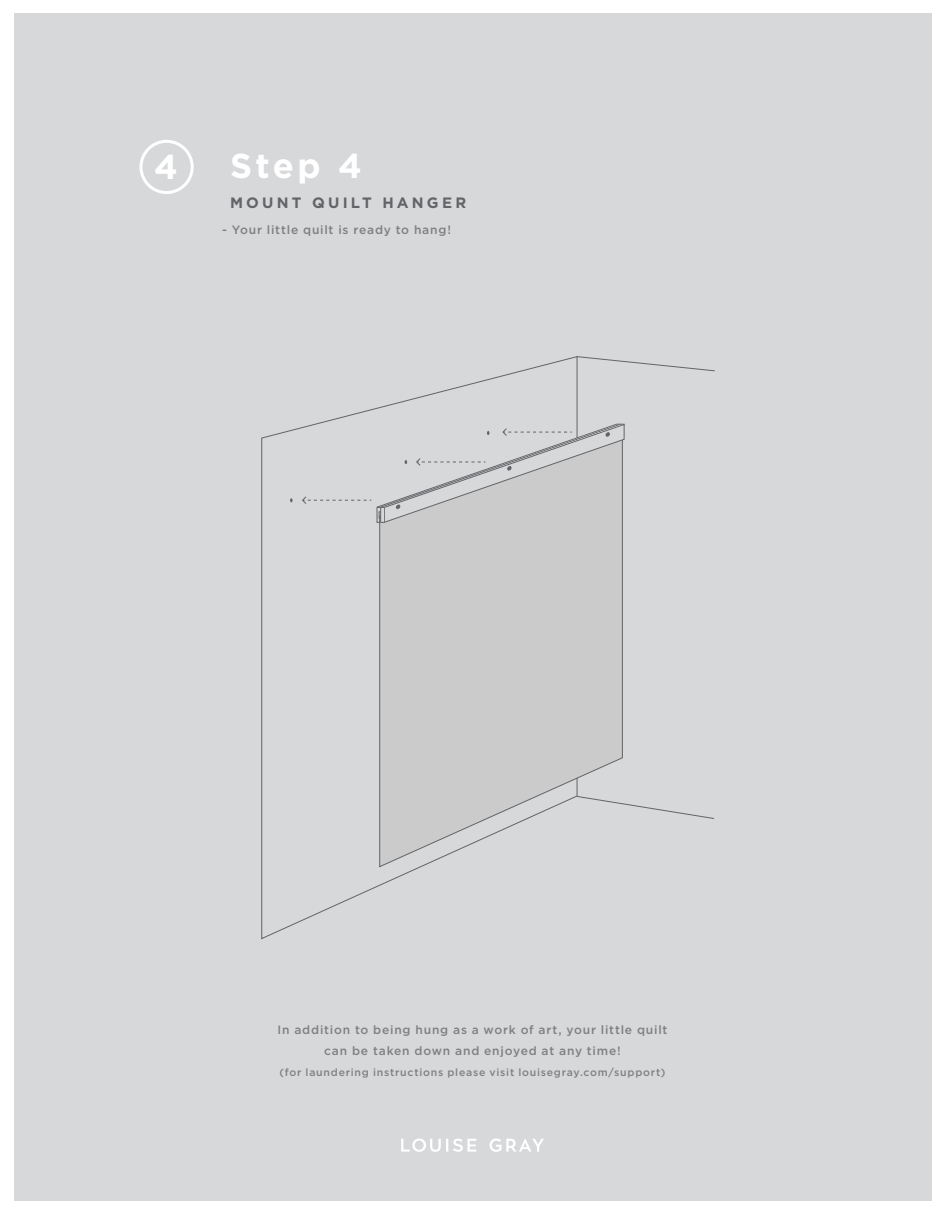
<style>
.page{position:relative;width:945px;height:1215px;background:#fff}
.page>*{position:absolute;margin:0;border:0;box-sizing:border-box;transform-origin:0 0}
.t1{font:700 34.5px "Gotham";color:#fff}
.t2{font:700 15px "Gotham";letter-spacing:.215em;color:#626467}
.t3{font:500 12px/21px "Gotham";letter-spacing:.065em;color:#7e8082;text-align:center}
.t4{font:500 10.5px "Gotham";letter-spacing:.07em;color:#7e8082}
</style>
<div class="page">
<div style="left:14px;top:13px;width:918px;height:1188px;background:#d7d8da"></div>
<svg style="left:401px;top:1139px;width:75px;height:13px"></svg>
<svg style="left:489px;top:1139px;width:55px;height:13px"></svg>
<svg style="left:261px;top:356px;width:317px;height:584px"></svg>
<svg style="left:576px;top:356px;width:139px;height:16px"></svg>
<svg style="left:624px;top:803px;width:90px;height:16px"></svg>
<svg style="left:379px;top:523px;width:245px;height:345px"></svg>
<svg style="left:290px;top:498px;width:3px;height:4px"></svg>
<svg style="left:302px;top:423px;width:323px;height:100px"></svg>
<div style="left:139px;top:140px;width:55px;height:54px;border:3px solid #fff;border-radius:50%"></div>
<h1 class="t1" style="left:154px;top:147px;width:25px">4</h1>
<h1 class="t1" style="left:230px;top:146px;width:133px">Step 4</h1>
<p class="t2" style="left:230px;top:194px;width:238px">MOUNT QUILT HANGER</p>
<p class="t3" style="left:222px;top:219px;width:230px">- Your little quilt is ready to hang!</p>
<p class="t3" style="left:278px;top:1019px;width:391px">In addition to being hung as a work of art, your little quilt can be taken down and enjoyed at any time!</p>
<p class="t4" style="left:280px;top:1067px;width:387px">(for laundering instructions please visit louisegray.com/support)</p>
</div>
